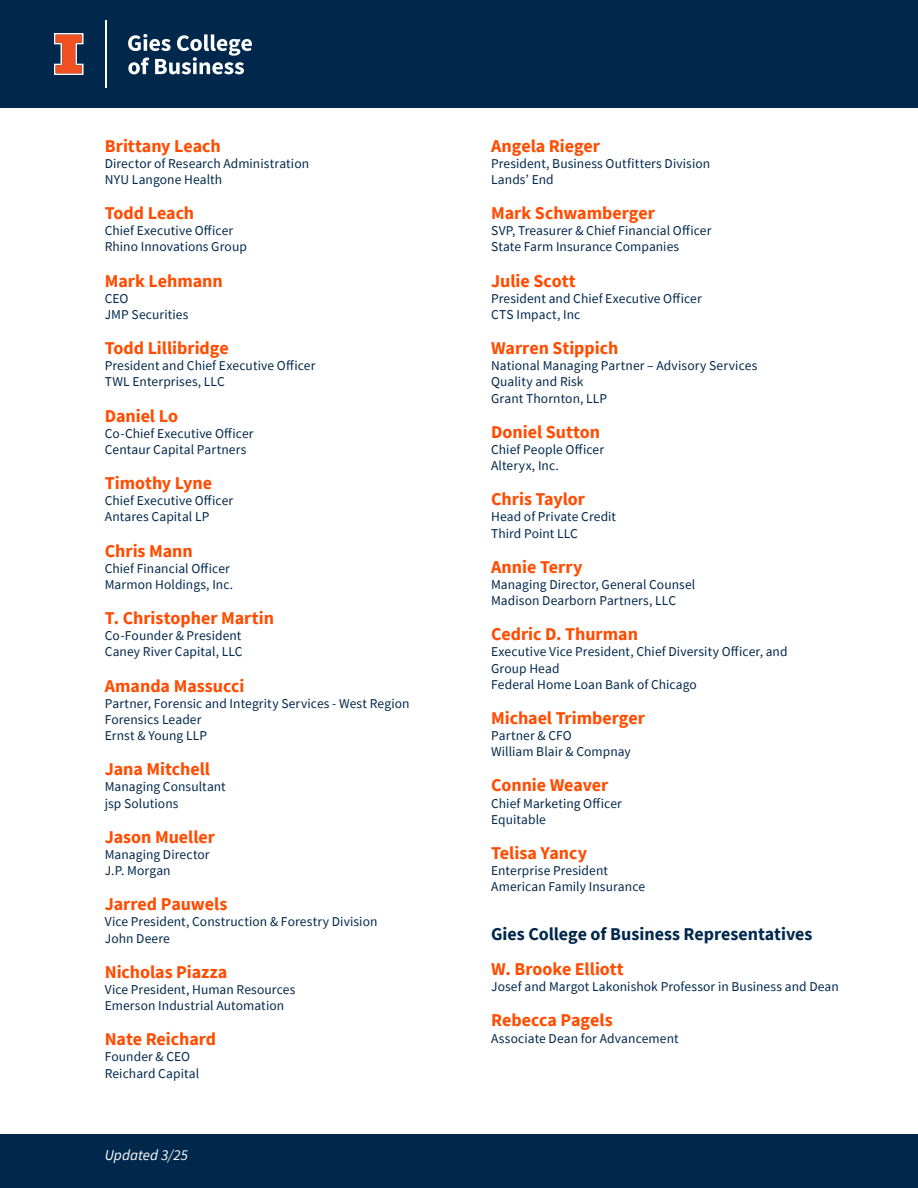
<style>
.page{position:relative;width:918px;height:1188px;background:#fff}
.page>*{position:absolute;margin:0;border:0;box-sizing:border-box;transform-origin:0 0}
.t1{font:700 18px "Source Sans Pro";color:#ff4c00}
.t2{font:700 18px "Source Sans Pro";color:#00284c}
.t3{font:italic 15px "Source Sans Pro";color:#fff}
.t4{font:13.5px/16.2px "Source Sans Pro";letter-spacing:.005em;color:#00284c}
</style>
<div class="page">
<div style="left:0;top:1134px;width:918px;height:54px;background:#00284c"></div>
<div style="left:0;top:0;width:918px;height:108px;background:#00284c"></div>
<svg style="left:128px;top:34px;width:124px;height:40px"></svg>
<svg style="left:54px;top:33px;width:30px;height:42px"></svg>
<hr style="left:105px;top:20px;width:1px;height:68px;background:#fff">
<p class="t1" style="left:105px;top:133px;width:117px">Brittany Leach</p>
<p class="t4" style="left:105px;top:155px;width:206px">Director of Research Administration</p>
<p class="t4" style="left:105px;top:171px;width:119px">NYU Langone Health</p>
<p class="t1" style="left:105px;top:201px;width:91px">Todd Leach</p>
<p class="t4" style="left:105px;top:223px;width:144px">Chief Executive Officer<br>Rhino Innovations Group</p>
<p class="t1" style="left:105px;top:268px;width:120px">Mark Lehmann</p>
<p class="t4" style="left:105px;top:290px;width:25px">CEO</p>
<p class="t4" style="left:105px;top:306px;width:85px">JMP Securities</p>
<p class="t1" style="left:105px;top:336px;width:125px">Todd Lillibridge</p>
<p class="t4" style="left:105px;top:358px;width:212px">President and Chief Executive Officer</p>
<p class="t4" style="left:105px;top:374px;width:122px">TWL Enterprises, LLC</p>
<p class="t1" style="left:105px;top:403px;width:75px">Daniel Lo</p>
<p class="t4" style="left:105px;top:425px;width:150px">Co-Chief Executive Officer</p>
<p class="t4" style="left:105px;top:441px;width:143px">Centaur Capital Partners</p>
<p class="t1" style="left:105px;top:471px;width:109px">Timothy Lyne</p>
<p class="t4" style="left:105px;top:493px;width:130px">Chief Executive Officer</p>
<p class="t4" style="left:105px;top:509px;width:106px">Antares Capital LP</p>
<p class="t1" style="left:105px;top:538px;width:90px">Chris Mann</p>
<p class="t4" style="left:105px;top:560px;width:127px">Chief Financial Officer</p>
<p class="t4" style="left:105px;top:576px;width:130px">Marmon Holdings, Inc.</p>
<p class="t1" style="left:105px;top:606px;width:171px">T. Christopher Martin</p>
<p class="t4" style="left:105px;top:628px;width:139px">Co-Founder &amp; President<br>Caney River Capital, LLC</p>
<p class="t1" style="left:105px;top:673px;width:141px">Amanda Massucci</p>
<p class="t4" style="left:105px;top:695px;width:306px">Partner, Forensic and Integrity Services - West Region</p>
<p class="t4" style="left:105px;top:711px;width:104px">Forensics Leader<br>Ernst &amp; Young LLP</p>
<p class="t1" style="left:105px;top:757px;width:107px">Jana Mitchell</p>
<p class="t4" style="left:105px;top:779px;width:123px">Managing Consultant</p>
<p class="t4" style="left:105px;top:795px;width:75px">jsp Solutions</p>
<p class="t1" style="left:105px;top:825px;width:112px">Jason Mueller</p>
<p class="t4" style="left:105px;top:846px;width:106px">Managing Director</p>
<p class="t4" style="left:105px;top:862px;width:67px">J.P. Morgan</p>
<p class="t1" style="left:105px;top:892px;width:124px">Jarred Pauwels</p>
<p class="t4" style="left:105px;top:914px;width:274px">Vice President, Construction &amp; Forestry Division</p>
<p class="t4" style="left:105px;top:930px;width:67px">John Deere</p>
<p class="t1" style="left:105px;top:960px;width:124px">Nicholas Piazza</p>
<p class="t4" style="left:105px;top:981px;width:192px">Vice President, Human Resources</p>
<p class="t4" style="left:105px;top:997px;width:181px">Emerson Industrial Automation</p>
<p class="t1" style="left:105px;top:1027px;width:113px">Nate Reichard</p>
<p class="t4" style="left:105px;top:1049px;width:87px">Founder &amp; CEO</p>
<p class="t4" style="left:105px;top:1065px;width:96px">Reichard Capital</p>
<p class="t3" style="left:105px;top:1146px;width:85px">Updated 3/25</p>
<p class="t1" style="left:491px;top:133px;width:111px">Angela Rieger</p>
<p class="t4" style="left:491px;top:155px;width:221px">President, Business Outfitters Division</p>
<p class="t4" style="left:491px;top:171px;width:64px">Lands’ End</p>
<p class="t1" style="left:491px;top:201px;width:165px">Mark Schwamberger</p>
<p class="t4" style="left:491px;top:223px;width:222px">SVP, Treasurer &amp; Chief Financial Officer</p>
<p class="t4" style="left:491px;top:239px;width:190px">State Farm Insurance Companies</p>
<p class="t1" style="left:491px;top:268px;width:86px">Julie Scott</p>
<p class="t4" style="left:491px;top:290px;width:212px">President and Chief Executive Officer<br>CTS Impact, Inc</p>
<p class="t1" style="left:491px;top:336px;width:129px">Warren Stippich</p>
<p class="t4" style="left:491px;top:358px;width:268px">National Managing Partner – Advisory Services</p>
<p class="t4" style="left:491px;top:374px;width:94px">Quality and Risk</p>
<p class="t4" style="left:491px;top:390px;width:118px">Grant Thornton, LLP</p>
<p class="t1" style="left:491px;top:420px;width:111px">Doniel Sutton</p>
<p class="t4" style="left:491px;top:441px;width:114px">Chief People Officer</p>
<p class="t4" style="left:491px;top:457px;width:69px">Alteryx, Inc.</p>
<p class="t1" style="left:491px;top:487px;width:95px">Chris Taylor</p>
<p class="t4" style="left:491px;top:509px;width:127px">Head of Private Credit</p>
<p class="t4" style="left:491px;top:525px;width:88px">Third Point LLC</p>
<p class="t1" style="left:491px;top:555px;width:93px">Annie Terry</p>
<p class="t4" style="left:491px;top:576px;width:206px">Managing Director, General Counsel<br>Madison Dearborn Partners, LLC</p>
<p class="t1" style="left:491px;top:622px;width:148px">Cedric D. Thurman</p>
<p class="t4" style="left:491px;top:644px;width:298px">Executive Vice President, Chief Diversity Officer, and</p>
<p class="t4" style="left:491px;top:660px;width:207px">Group Head<br>Federal Home Loan Bank of Chicago</p>
<p class="t1" style="left:491px;top:706px;width:155px">Michael Trimberger</p>
<p class="t4" style="left:491px;top:727px;width:82px">Partner &amp; CFO</p>
<p class="t4" style="left:491px;top:744px;width:141px">William Blair &amp; Compnay</p>
<p class="t1" style="left:491px;top:773px;width:119px">Connie Weaver</p>
<p class="t4" style="left:491px;top:795px;width:132px">Chief Marketing Officer</p>
<p class="t4" style="left:491px;top:811px;width:56px">Equitable</p>
<p class="t1" style="left:491px;top:841px;width:97px">Telisa Yancy</p>
<p class="t4" style="left:491px;top:862px;width:118px">Enterprise President</p>
<p class="t4" style="left:491px;top:879px;width:156px">American Family Insurance</p>
<p class="t2" style="left:491px;top:922px;width:323px">Gies College of Business Representatives</p>
<p class="t1" style="left:491px;top:957px;width:134px">W. Brooke Elliott</p>
<p class="t4" style="left:491px;top:979px;width:349px">Josef and Margot Lakonishok Professor in Business and Dean</p>
<p class="t1" style="left:491px;top:1008px;width:123px">Rebecca Pagels</p>
<p class="t4" style="left:491px;top:1030px;width:189px">Associate Dean for Advancement</p>
</div>
